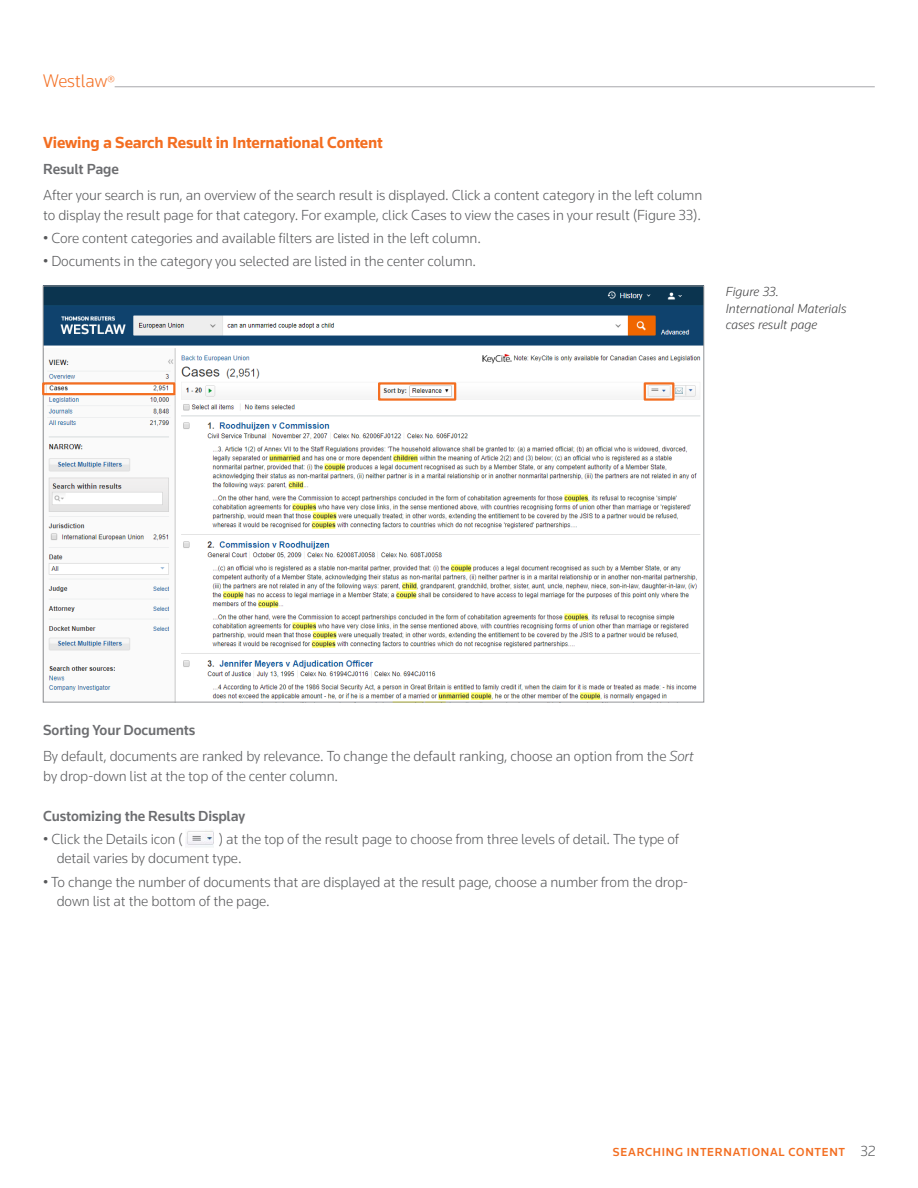
<style>
.page{position:relative;width:918px;height:1188px;background:#fff}
.page>*{position:absolute;margin:0;border:0;box-sizing:border-box;transform-origin:0 0}
.t1{font:300 18.75px "Knowledge 2017";letter-spacing:-.01em;color:#f36e21}
.Subhead{font:700 16.5px "Knowledge 2017";letter-spacing:-.01em;color:#f36e21}
.Bullets{font:300 15px/19.5px "Knowledge 2017";letter-spacing:-.01em;color:#57585a}
.Body_copy{font:300 15px/19.5px "Knowledge 2017";letter-spacing:-.01em;color:#57585a}
.Subhead_B{font:500 15px "Knowledge 2017";letter-spacing:-.01em;color:#6c6d70}
.F03_Descrip_body{font:italic 300 13.5px/16.5px "Knowledge 2017";color:#3e3e3f}
.t2{font:500 12px "Knowledge 2017";letter-spacing:.06em;color:#f36e21}
.s1{font-size:15px}
.s2{font-style:italic}
.s3{font-weight:300;font-size:15px;color:#57585a}
</style>
<div class="page">
<hr style="left:115px;top:86px;width:760px;height:1px;background:#a8a9ad">
<img style="left:186px;top:830px;width:27px;height:17px">
<img style="left:45px;top:288px;width:657px;height:412px">
<div style="left:42px;top:382px;width:134px;height:13px;border:2px solid #f36e21"></div>
<div style="left:378px;top:382px;width:78px;height:19px;border:2px solid #f36e21"></div>
<div style="left:644px;top:382px;width:30px;height:19px;border:2px solid #f36e21"></div>
<p class="t1" style="left:43px;top:69px;width:73px">Westlaw<span class="s1">®</span></p>
<p class="Subhead" style="left:43px;top:132px;width:341px">Viewing a Search Result in International Content</p>
<p class="Subhead_B" style="left:43px;top:160px;width:77px">Result Page</p>
<p class="Body_copy" style="left:43px;top:185px;width:661px">After your search is run, an overview of the search result is displayed. Click a content category in the left column to display the result page for that category. For example, click Cases to view the cases in your result (Figure 33).</p>
<p class="Bullets" style="left:43px;top:228px;width:439px">• Core content categories and available filters are listed in the left column.</p>
<p class="Bullets" style="left:43px;top:251px;width:435px">• Documents in the category you selected are listed in the center column.</p>
<p class="F03_Descrip_body" style="left:726px;top:283px;width:122px">Figure 33.<br>International Materials cases result page</p>
<p class="Subhead_B" style="left:43px;top:721px;width:154px">Sorting Your Documents</p>
<p class="Body_copy" style="left:43px;top:746px;width:652px">By default, documents are ranked by relevance. To change the default ranking, choose an option from the <span class="s2">Sort </span>by drop-down list at the top of the center column.</p>
<p class="Subhead_B" style="left:43px;top:806px;width:203px">Customizing the Results Display</p>
<p class="Bullets" style="left:43px;top:829px;width:141px">• Click the Details icon (</p>
<p class="Bullets" style="left:57px;top:829px;width:624px;text-indent:162px">) at the top of the result page to choose from three levels of detail. The type of detail varies by document type.</p>
<p class="Bullets" style="left:57px;top:872px;width:633px;text-indent:-14px">• To change the number of documents that are displayed at the result page, choose a number from the drop&shy;down list at the bottom of the page.</p>
<p class="t2" style="left:613px;top:1145px;width:264px">SEARCHING INTERNATIONAL CONTENT <span class="s3">32</span></p>
</div>
